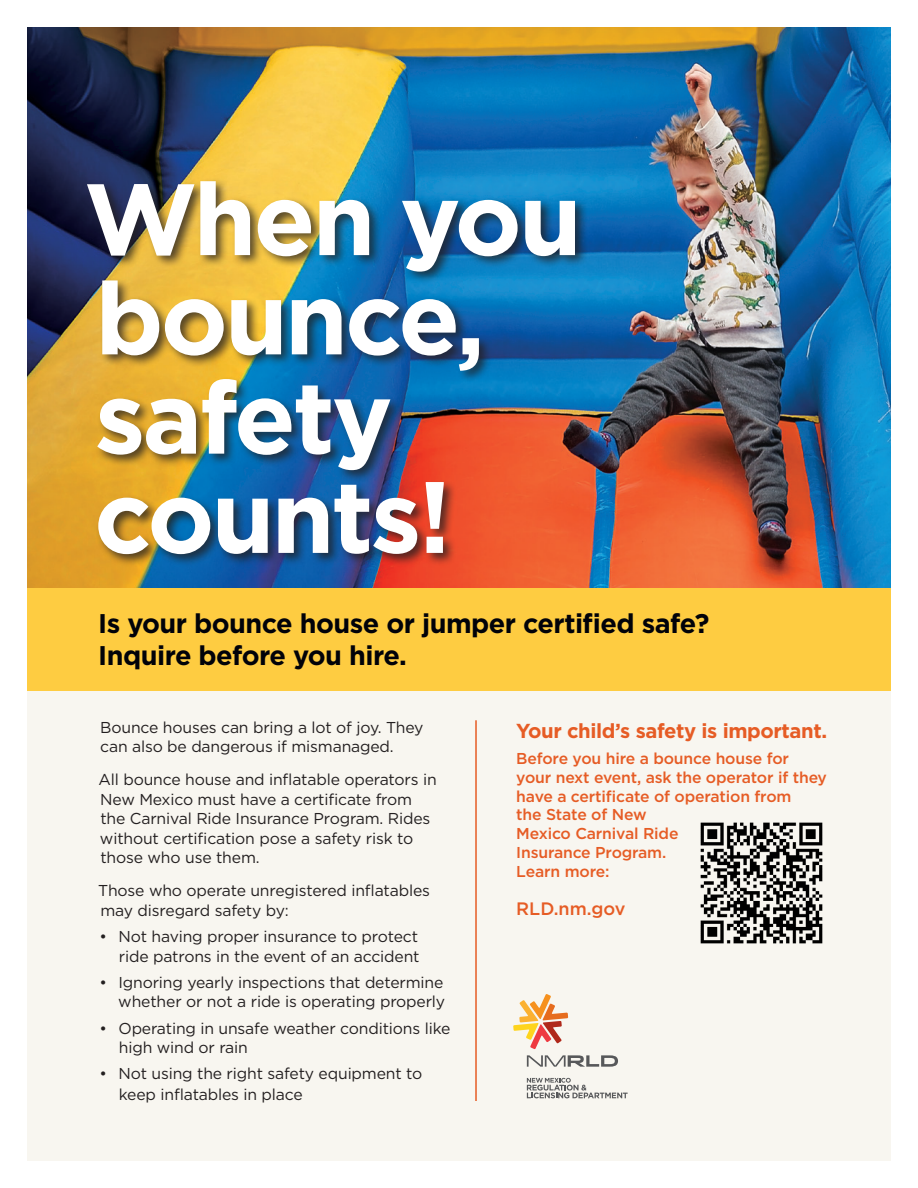
<style>
.page{position:relative;width:918px;height:1188px;background:#fff}
.page>*{position:absolute;margin:0;border:0;box-sizing:border-box;transform-origin:0 0}
.t1{font:700 101.25px/99.3px "Gotham";letter-spacing:-.03em;color:#fff}
.t2{font:700 27px/31.5px "Gotham";letter-spacing:-.02em;color:#010209}
.t3{font:700 20.25px "Gotham";letter-spacing:-.02em;color:#e65c25}
.t4{font:500 18px "Gotham";color:#e65c25}
.t5{font:15.75px/19.5px "Gotham";letter-spacing:-.01em;color:#231f20}
.t6{font:500 15.75px/18.9px "Gotham";letter-spacing:-.01em;color:#e65c25}
</style>
<div class="page">
<div style="left:27px;top:604px;width:864px;height:557px;background:#f8f6f0"></div>
<img style="left:27px;top:27px;width:864px;height:562px">
<div style="left:27px;top:589px;width:864px;height:102px;background:#fecc41"></div>
<div style="left:85px;top:178px;width:503px;height:389px;background:#231f20;opacity:.75"></div>
<img style="left:700px;top:822px;width:123px;height:122px">
<hr style="left:475px;top:720px;width:2px;height:381px;background:#e65c25">
<svg style="left:527px;top:1078px;width:101px;height:20px"></svg>
<svg style="left:527px;top:1055px;width:91px;height:12px"></svg>
<svg style="left:513px;top:994px;width:55px;height:55px"></svg>
<p class="t1" style="left:84px;top:169px;width:499px">When you bounce, safety counts!</p>
<p class="t2" style="left:98px;top:608px;width:613px">Is your bounce house or jumper certified safe?<br>Inquire before you hire.</p>
<p class="t5" style="left:100px;top:717px;width:325px">Bounce houses can bring a lot of joy. They can also be dangerous if mismanaged.</p>
<p class="t5" style="left:99px;top:770px;width:340px">All bounce house and inflatable operators in New Mexico must have a certificate from the Carnival Ride Insurance Program. Rides without certification pose a safety risk to those who use them.</p>
<p class="t5" style="left:98px;top:881px;width:333px">Those who operate unregistered inflatables may disregard safety by:</p>
<p class="t5" style="left:100px;top:926px;width:322px;text-align:right">• Not having proper insurance to protect ride patrons in the event of an accident</p>
<p class="t5" style="left:100px;top:972px;width:347px;text-align:right">• Ignoring yearly inspections that determine whether or not a ride is operating properly</p>
<p class="t5" style="left:119px;top:1018px;width:333px;text-indent:-19px">• Operating in unsafe weather conditions like high wind or rain</p>
<p class="t5" style="left:119px;top:1063px;width:305px;line-height:21px;text-indent:-19px">• Not using the right safety equipment to keep inflatables in place</p>
<p class="t3" style="left:516px;top:718px;width:312px">Your child’s safety is important.</p>
<p class="t6" style="left:516px;top:749px;width:312px">Before you hire a bounce house for your next event, ask the operator if they have a certificate of operation from<br>the State of New<br>Mexico Carnival Ride<br>Insurance Program.<br>Learn more:</p>
<p class="t4" style="left:516px;top:897px;width:111px">RLD.nm.gov</p>
</div>
